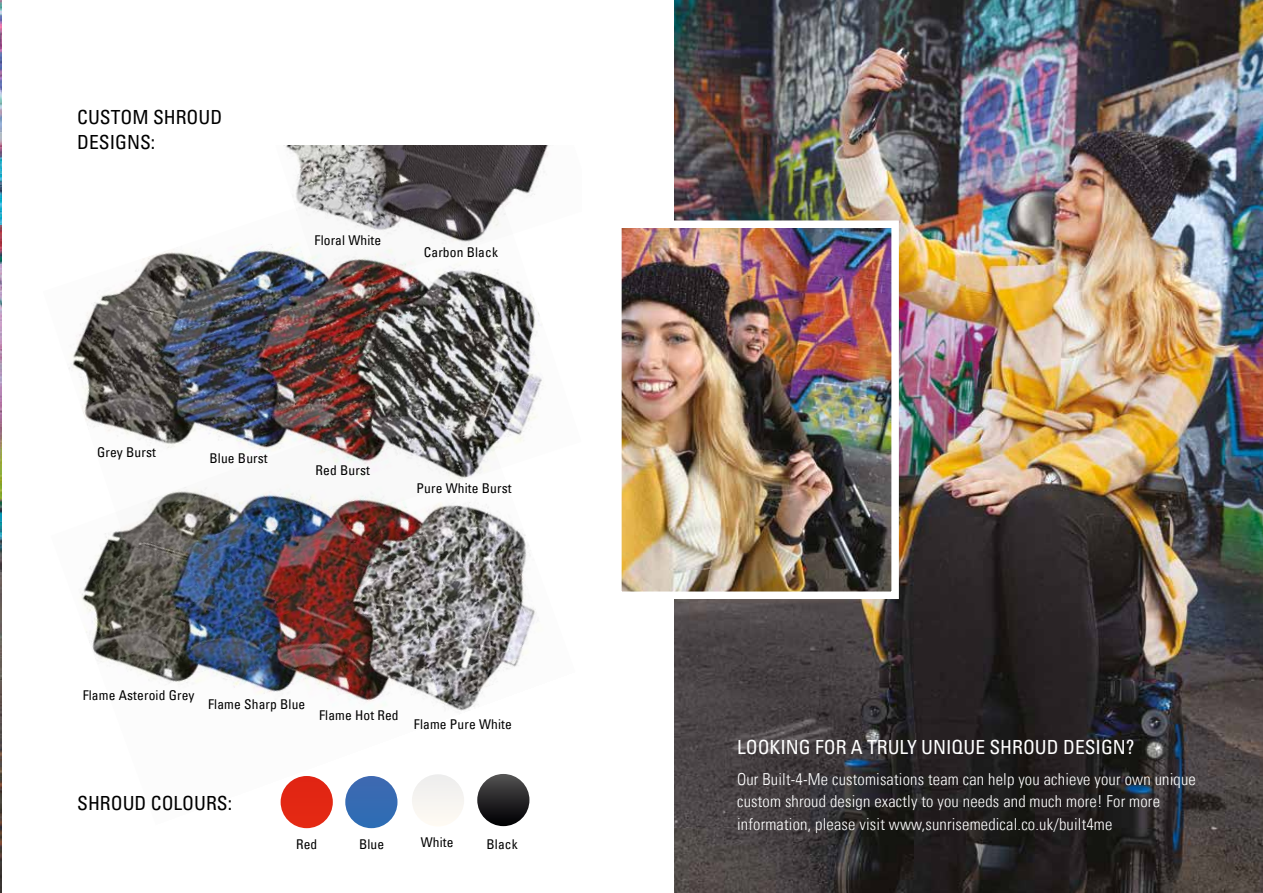
<style>
.page{position:relative;width:1263px;height:893px;background:#fff}
.page>*{position:absolute;margin:0;border:0;box-sizing:border-box;transform-origin:0 0}
.t1{font:condensed 19.5px "Univers Com 57";color:#fff}
.t2{font:condensed 19.5px/25.5px "Univers Com 57";color:#000}
.t3{font:16.5px/22.5px "Univers Com 47 Light Cond";letter-spacing:.01em;color:#fff}
.t4{font:condensed 13.5px "Univers Com 57";letter-spacing:.01em;color:#000}
</style>
<div class="page">
<img style="left:0;top:0;width:2px;height:893px">
<img style="left:674px;top:0;width:589px;height:893px">
<img style="left:623px;top:229px;width:267px;height:361px">
<div style="left:614px;top:220px;width:285px;height:379px;border:8px solid #fff"></div>
<img style="left:81px;top:587px;width:458px;height:238px">
<img style="left:69px;top:146px;width:479px;height:441px">
<div style="left:477px;top:774px;width:52px;height:52px;background:linear-gradient(to bottom,#535152,#010103);border-radius:26px"></div>
<div style="left:412px;top:774px;width:52px;height:52px;background:#f6f4f0;border-radius:26px"></div>
<div style="left:345px;top:776px;width:52px;height:52px;background:#366bb3;border-radius:26px"></div>
<div style="left:281px;top:776px;width:52px;height:52px;background:#e22713;border-radius:26px"></div>
<p class="t2" style="left:77px;top:104px;width:147px">CUSTOM SHROUD<br>DESIGNS:</p>
<p class="t4" style="left:315px;top:231px;width:68px">Floral White</p>
<p class="t4" style="left:424px;top:244px;width:76px">Carbon Black</p>
<p class="t4" style="left:97px;top:444px;width:60px">Grey Burst</p>
<p class="t4" style="left:210px;top:450px;width:60px">Blue Burst</p>
<p class="t4" style="left:316px;top:461px;width:56px">Red Burst</p>
<p class="t4" style="left:417px;top:480px;width:97px">Pure White Burst</p>
<p class="t4" style="left:83px;top:687px;width:113px">Flame Asteroid Grey</p>
<p class="t4" style="left:208px;top:696px;width:99px">Flame Sharp Blue</p>
<p class="t4" style="left:319px;top:706px;width:81px">Flame Hot Red</p>
<p class="t4" style="left:414px;top:716px;width:100px">Flame Pure White</p>
<p class="t2" style="left:77px;top:790px;width:156px">SHROUD COLOURS:</p>
<p class="t4" style="left:296px;top:835px;width:23px">Red</p>
<p class="t4" style="left:359px;top:835px;width:27px">Blue</p>
<p class="t4" style="left:421px;top:833px;width:34px">White</p>
<p class="t4" style="left:486px;top:835px;width:33px">Black</p>
<p class="t1" style="left:737px;top:735px;width:399px">LOOKING FOR A TRULY UNIQUE SHROUD DESIGN?</p>
<p class="t3" style="left:737px;top:768px;width:460px">Our Built-4-Me customisations team can help you achieve your own unique custom shroud design exactly to you needs and much more! For more information, please visit www,sunrisemedical.co.uk/built4me</p>
</div>
